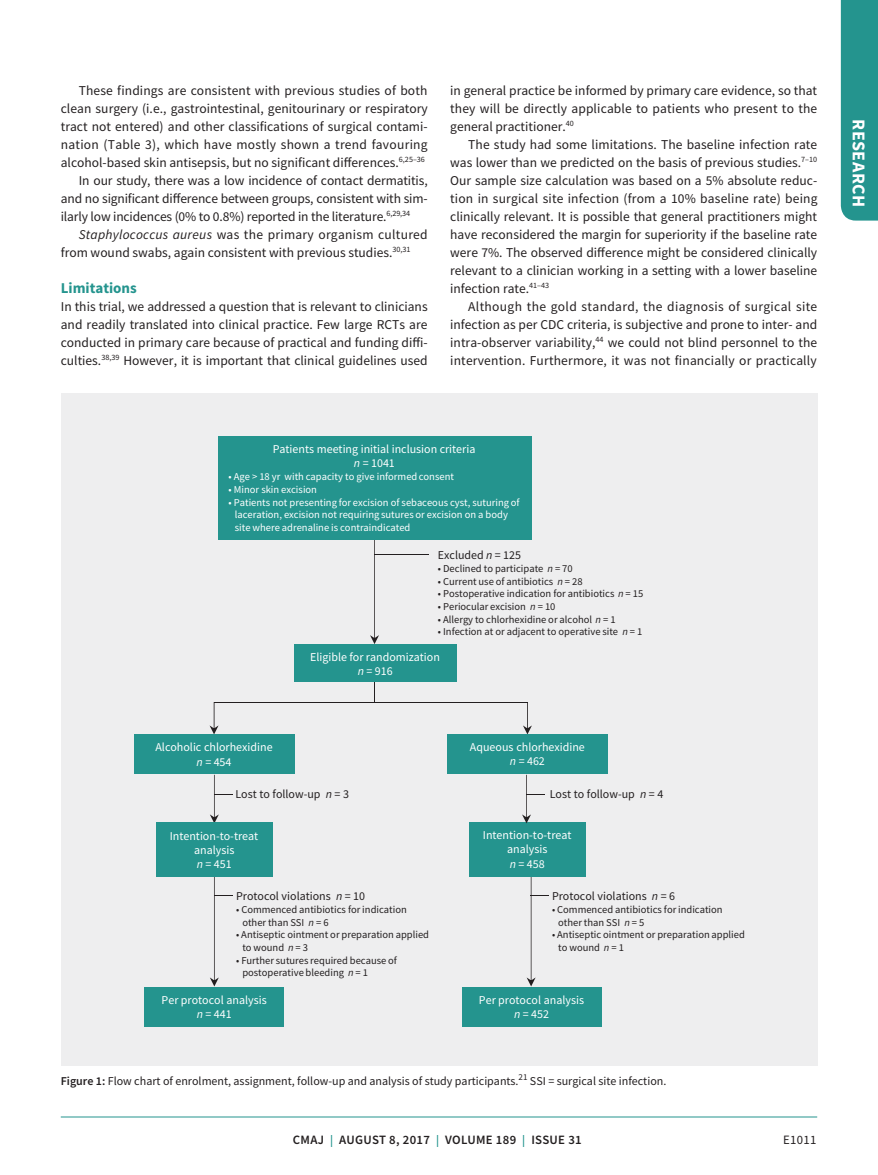
<style>
.page{position:relative;width:878px;height:1175px;background:#fff}
.page>*{position:absolute;margin:0;border:0;box-sizing:border-box;transform-origin:0 0}
.t1{font:700 18px "Source Sans Pro";letter-spacing:.025em;color:#fff}
.t2{font:700 15px "Source Sans Pro";color:#24948e}
.t3{font:13.5px/18px "Source Sans Pro";color:#231f20;text-align:justify}
.t4{font:13.5px "Source Sans Pro";letter-spacing:.02em;color:#231f20}
.t5{font:600 12.75px "Source Sans Pro";letter-spacing:.025em;color:#231f20}
.t6{font:12.75px "Source Sans Pro";letter-spacing:.025em;color:#231f20}
.t7{font:12px/14.4px "Source Sans Pro";color:#fff;text-align:center}
.t8{font:12px "Source Sans Pro";color:#231f20}
.t9{font:10.5px/12.6px "Source Sans Pro";color:#231f20}
.t10{font:10.5px/12.6px "Source Sans Pro";color:#fff}
.s1{font-style:italic}
.s2{font-weight:600}
.s3{font-size:12px;color:#24948e}
</style>
<div class="page">
<div style="left:840px;top:0;width:38px;height:220px;background:#24948e"></div>
<hr style="left:61px;top:1116px;width:756px;height:1px;background:#24948e">
<div style="left:61px;top:393px;width:756px;height:672px;background:#eeeeef"></div>
<svg style="left:370px;top:540px;width:9px;height:104px"></svg>
<hr style="left:374px;top:669px;width:1px;height:33px;background:#231f20">
<div style="left:218px;top:436px;width:313px;height:104px;background:#24948e"></div>
<hr style="left:374px;top:554px;width:54px;height:1px;background:#231f20">
<div style="left:294px;top:644px;width:162px;height:38px;background:#24948e"></div>
<hr style="left:214px;top:701px;width:313px;height:1px;background:#231f20">
<svg style="left:209px;top:702px;width:9px;height:32px"></svg>
<svg style="left:523px;top:702px;width:9px;height:32px"></svg>
<div style="left:134px;top:734px;width:160px;height:40px;background:#24948e"></div>
<div style="left:447px;top:734px;width:160px;height:40px;background:#24948e"></div>
<div style="left:469px;top:822px;width:116px;height:55px;background:#24948e"></div>
<div style="left:156px;top:823px;width:116px;height:54px;background:#24948e"></div>
<div style="left:145px;top:987px;width:139px;height:40px;background:#24948e"></div>
<div style="left:462px;top:987px;width:139px;height:40px;background:#24948e"></div>
<svg style="left:210px;top:774px;width:22px;height:49px"></svg>
<svg style="left:522px;top:774px;width:23px;height:49px"></svg>
<svg style="left:210px;top:877px;width:22px;height:109px"></svg>
<svg style="left:526px;top:877px;width:22px;height:109px"></svg>
<p class="t3" style="left:79px;top:81px;width:350px">These findings are consistent with previous studies of both</p>
<p class="t3" style="left:61px;top:99px;width:368px">clean surgery (i.e., gastrointestinal, genitourinary or respiratory</p>
<p class="t3" style="left:61px;top:117px;width:368px">tract not entered) and other classifications of surgical contami-</p>
<p class="t4" style="left:61px;top:135px;width:368px">nation (Table 3), which have mostly shown a trend favouring</p>
<p class="t3" style="left:61px;top:153px;width:365px">alcohol-based skin antisepsis, but no significant differences.<sup>6,25–36</sup></p>
<p class="t3" style="left:79px;top:171px;width:350px">In our study, there was a low incidence of contact dermatitis,</p>
<p class="t3" style="left:61px;top:189px;width:368px">and no significant difference between groups, consistent with sim-</p>
<p class="t3" style="left:61px;top:207px;width:351px">ilarly low incidences (0% to 0.8%) reported in the literature.<sup>6,29,34</sup></p>
<p class="t4" style="left:79px;top:225px;width:350px"><span class="s1">Staphylococcus aureus</span> was the primary organism cultured</p>
<p class="t3" style="left:61px;top:243px;width:351px">from wound swabs, again consistent with previous studies.<sup>30,31</sup></p>
<p class="t2" style="left:61px;top:277px;width:77px">Limitations</p>
<p class="t3" style="left:61px;top:297px;width:368px">In this trial, we addressed a question that is relevant to clinicians and readily translated into clinical practice. Few large RCTs are conducted in primary care because of practical and funding diffi&shy;culties.<sup>38,39</sup> However, it is important that clinical guidelines used</p>
<p class="t3" style="left:450px;top:81px;width:368px">in general practice be informed by primary care evidence, so that they will be directly applicable to patients who present to the general practitioner.<sup>40</sup></p>
<p class="t3" style="left:450px;top:135px;width:369px;text-indent:18px">The study had some limitations. The baseline infection rate was lower than we predicted on the basis of previous studies.<sup>7–10<br></sup>Our sample size calculation was based on a 5% absolute reduc&shy;tion in surgical site infection (from a 10% baseline rate) being clinically relevant. It is possible that general practitioners might have reconsidered the margin for superiority if the baseline rate were 7%. The observed difference might be considered clinically relevant to a clinician working in a setting with a lower baseline infection rate.<sup>41–43</sup></p>
<p class="t3" style="left:450px;top:297px;width:368px;text-indent:18px">Although the gold standard, the diagnosis of surgical site infection as per CDC criteria, is subjective and prone to inter- and intra-observer variability,<sup>44</sup> we could not blind personnel to the intervention. Furthermore, it was not financially or practically</p>
<p class="t7" style="left:273px;top:441px;width:204px">Patients meeting initial inclusion criteria <span class="s1">n</span> = 1041</p>
<p class="t10" style="left:229px;top:470px;width:227px">• Age &gt; 18 yr with capacity to give informed consent</p>
<p class="t10" style="left:229px;top:483px;width:90px">• Minor skin excision</p>
<p class="t10" style="left:235px;top:495px;width:286px;text-indent:-6px">• Patients not presenting for excision of sebaceous cyst, suturing of laceration, excision not requiring sutures or excision on a body site where adrenaline is contraindicated</p>
<p class="t8" style="left:438px;top:547px;width:85px">Excluded <span class="s1">n</span> = 125</p>
<p class="t9" style="left:438px;top:562px;width:136px">• Declined to participate <span class="s1">n</span> = 70</p>
<p class="t9" style="left:438px;top:575px;width:146px">• Current use of antibiotics <span class="s1">n</span> = 28</p>
<p class="t9" style="left:438px;top:587px;width:207px">• Postoperative indication for antibiotics <span class="s1">n</span> = 15</p>
<p class="t9" style="left:438px;top:600px;width:119px">• Periocular excision <span class="s1">n</span> = 10</p>
<p class="t9" style="left:438px;top:612px;width:179px">• Allergy to chlorhexidine or alcohol <span class="s1">n</span> = 1</p>
<p class="t9" style="left:438px;top:625px;width:206px">• Infection at or adjacent to operative site <span class="s1">n</span> = 1</p>
<p class="t7" style="left:310px;top:649px;width:131px">Eligible for randomization <span class="s1">n</span> = 916</p>
<p class="t7" style="left:155px;top:740px;width:119px">Alcoholic chlorhexidine <span class="s1">n</span> = 454</p>
<p class="t7" style="left:470px;top:739px;width:116px">Aqueous chlorhexidine <span class="s1">n</span> = 462</p>
<p class="t8" style="left:235px;top:786px;width:115px">Lost to follow-up <span class="s1">n</span> = 3</p>
<p class="t8" style="left:549px;top:786px;width:115px">Lost to follow-up <span class="s1">n</span> = 4</p>
<p class="t7" style="left:170px;top:828px;width:90px">Intention-to-treat analysis<br><span class="s1">n</span> = 451</p>
<p class="t8" style="left:236px;top:888px;width:130px">Protocol violations <span class="s1">n</span> = 10</p>
<p class="t9" style="left:242px;top:903px;width:166px;text-indent:-6px">• Commenced antibiotics for indication other than SSI <span class="s1">n</span> = 6</p>
<p class="t9" style="left:242px;top:928px;width:188px;text-indent:-6px">• Antiseptic ointment or preparation applied to wound <span class="s1">n</span> = 3</p>
<p class="t9" style="left:242px;top:953px;width:156px;text-indent:-6px">• Further sutures required because of postoperative bleeding <span class="s1">n</span> = 1</p>
<p class="t7" style="left:483px;top:827px;width:90px">Intention-to-treat analysis<br><span class="s1">n</span> = 458</p>
<p class="t8" style="left:552px;top:888px;width:125px">Protocol violations <span class="s1">n</span> = 6</p>
<p class="t9" style="left:558px;top:903px;width:166px;text-indent:-6px">• Commenced antibiotics for indication other than SSI <span class="s1">n</span> = 5</p>
<p class="t9" style="left:558px;top:928px;width:188px;text-indent:-6px">• Antiseptic ointment or preparation applied to wound <span class="s1">n</span> = 1</p>
<p class="t7" style="left:162px;top:992px;width:107px">Per protocol analysis <span class="s1">n</span> = 441</p>
<p class="t7" style="left:479px;top:992px;width:107px">Per protocol analysis <span class="s1">n</span> = 452</p>
<p class="t8" style="left:61px;top:1073px;width:607px"><span class="s2">Figure 1:</span> Flow chart of enrolment, assignment, follow-up and analysis of study participants.<sup>21</sup> SSI = surgical site infection.</p>
<p class="t5" style="left:293px;top:1131px;width:290px">CMAJ <span class="s3">|</span> AUGUST 8, 2017 <span class="s3">|</span> VOLUME 189 <span class="s3">|</span> ISSUE 31</p>
<p class="t6" style="left:783px;top:1132px;width:35px">E1011</p>
<h1 class="t1" style="left:871px;top:119px;width:89px;rotate:90deg">RESEARCH</h1>
</div>
